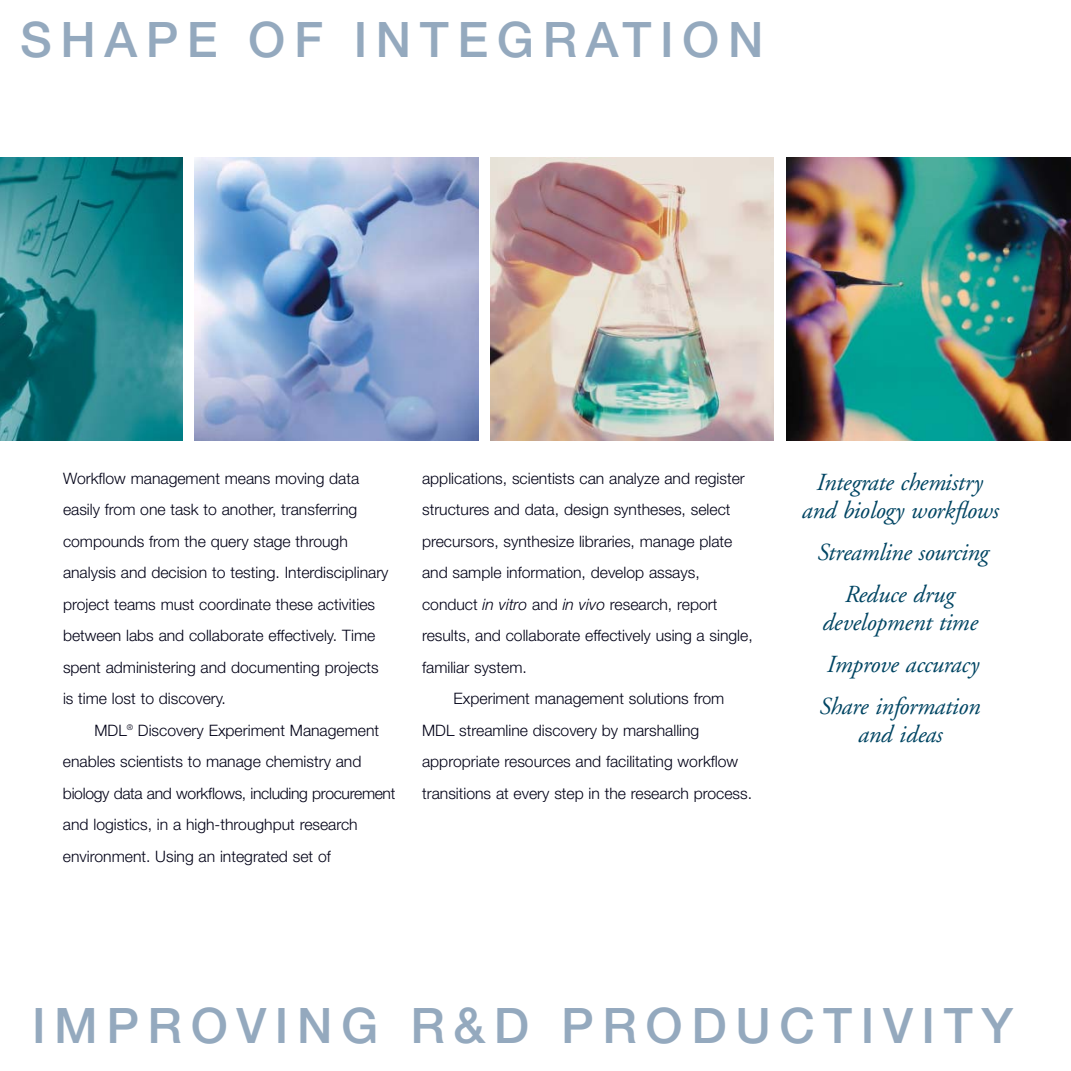
<style>
.page{position:relative;width:1071px;height:1071px;background:#fff}
.page>*{position:absolute;margin:0;border:0;box-sizing:border-box;transform-origin:0 0}
.t1{font:500 49px "Helvetica Neue";letter-spacing:.175em;color:#94a9be}
.t2{font:italic 24.5px/42px "Adobe Garamond";letter-spacing:-.01em;color:#004563;text-align:center}
.t3{font:300 15.75px/31.5px "Helvetica Neue";color:#000016}
.s1{font-style:italic}
</style>
<div class="page">
<img style="left:195px;top:158px;width:283px;height:283px">
<img style="left:786px;top:158px;width:285px;height:283px">
<img style="left:490px;top:158px;width:284px;height:283px">
<img style="left:0;top:158px;width:182px;height:283px">
<h1 class="t1" style="left:20px;top:22px;width:745px">SHAPE OF INTEGRATION</h1>
<p class="t3" style="left:63px;top:464px;width:327px">Workflow management means moving data easily from one task to another, transferring compounds from the query stage through analysis and decision to testing. Interdisciplinary project teams must coordinate these activities between labs and collaborate effectively. Time spent administering and documenting projects is time lost to discovery.</p>
<p class="t3" style="left:63px;top:716px;width:334px;text-indent:32px">MDL<sup>®</sup> Discovery Experiment Management enables scientists to manage chemistry and biology data and workflows, including procurement and logistics, in a high-throughput research environment. Using an integrated set of</p>
<p class="t3" style="left:422px;top:464px;width:324px">applications, scientists can analyze and register</p>
<p class="t3" style="left:422px;top:495px;width:310px">structures and data, design syntheses, select</p>
<p class="t3" style="left:422px;top:527px;width:312px">precursors, synthesize libraries, manage plate</p>
<p class="t3" style="left:422px;top:558px;width:279px">and sample information, develop assays,</p>
<p class="t3" style="left:422px;top:590px;width:297px">conduct <span class="s1">in vitro</span> and <span class="s1">in vivo</span> research, report</p>
<p class="t3" style="left:422px;top:621px;width:332px">results, and collaborate effectively using a single,</p>
<p class="t3" style="left:422px;top:653px;width:106px">familiar system.</p>
<p class="t3" style="left:454px;top:684px;width:272px">Experiment management solutions from</p>
<p class="t3" style="left:422px;top:716px;width:279px">MDL streamline discovery by marshalling</p>
<p class="t3" style="left:422px;top:747px;width:318px">appropriate resources and facilitating workflow</p>
<p class="t3" style="left:422px;top:779px;width:332px">transitions at every step in the research process.</p>
<h2 class="t2" style="left:802px;top:471px;width:199px;line-height:28px">Integrate chemistry and biology workflows</h2>
<h2 class="t2" style="left:817px;top:534px;width:173px">Streamline sourcing<br>Reduce drug</h2>
<h2 class="t2" style="left:820px;top:604px;width:162px;text-align:justify">development time Improve accuracy Share information</h2>
<h2 class="t2" style="left:858px;top:716px;width:86px">and ideas</h2>
<h1 class="t1" style="left:32px;top:1008px;width:983px">IMPROVING R&amp;D PRODUCTIVITY</h1>
</div>
